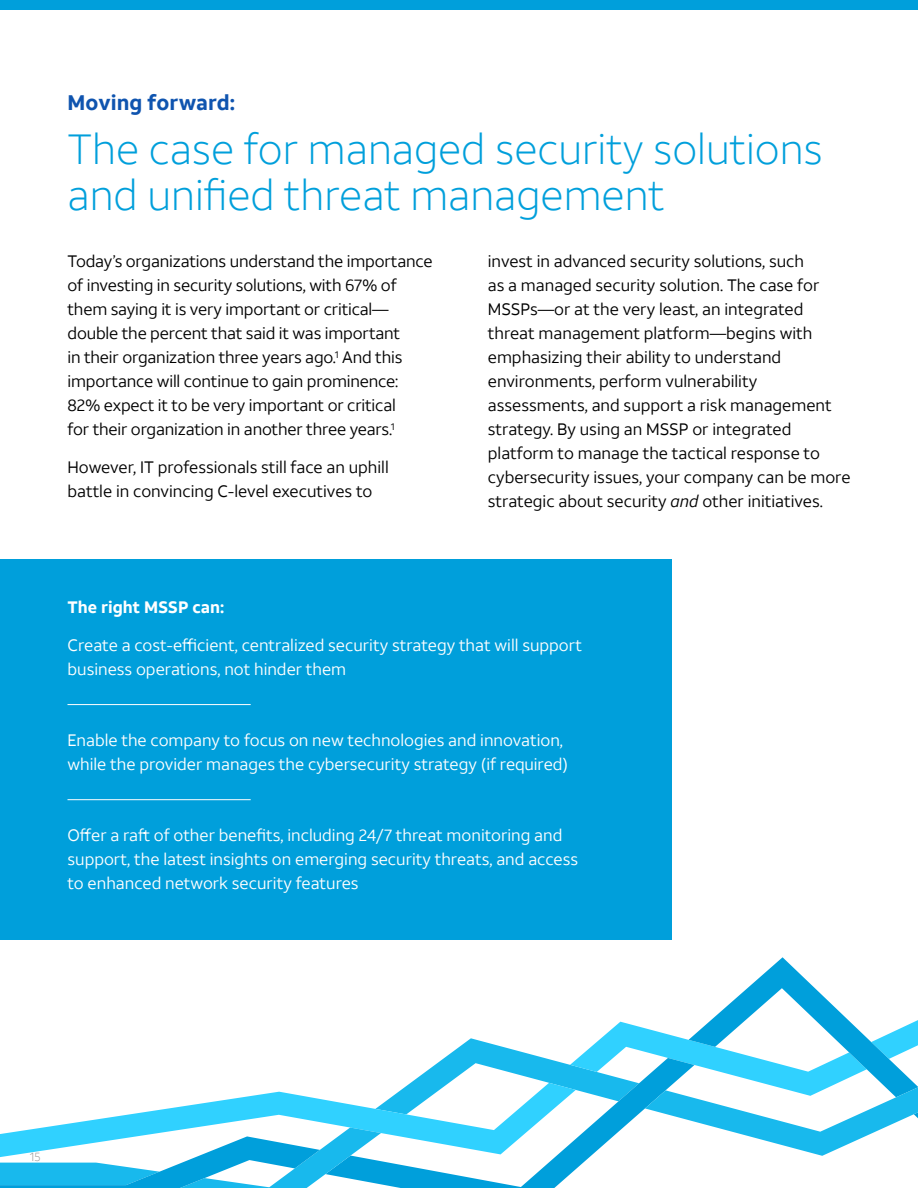
<style>
.page{position:relative;width:918px;height:1188px;background:#fff}
.page>*{position:absolute;margin:0;border:0;box-sizing:border-box;transform-origin:0 0}
.t1{font:300 42px/46.5px "ATT Aleck Sans";color:#009fdb}
.t2{font:700 21px "ATT Aleck Sans";letter-spacing:.005em;color:#0f54af}
.t3{font:16.5px/24px "ATT Aleck Sans";color:#000}
.t4{font:16.5px/24px "ATT Aleck Sans";color:#fff}
.t5{font:700 16.5px "ATT Aleck Sans";color:#fff}
.t6{font:300 12px "ATT Aleck Sans";color:#959595}
.s1{font-style:italic}
</style>
<div class="page">
<div style="left:0;top:0;width:918px;height:9px;background:#009fdb"></div>
<div style="left:0;top:559px;width:671px;height:381px;background:#009fdb"></div>
<hr style="left:68px;top:704px;width:183px;height:1px;background:#fff">
<hr style="left:68px;top:799px;width:183px;height:1px;background:#fff">
<svg style="left:0;top:957px;width:918px;height:231px"></svg>
<p class="t2" style="left:68px;top:90px;width:169px">Moving forward:</p>
<h1 class="t1" style="left:68px;top:125px;width:757px">The case for managed security solutions and unified threat management</h1>
<p class="t3" style="left:68px;top:250px;width:367px">Today’s organizations understand the importance of investing in security solutions, with 67% of them saying it is very important or critical— double the percent that said it was important<br>in their organization three years ago.<sup>1</sup> And this importance will continue to gain prominence:<br>82% expect it to be very important or critical<br>for their organization in another three years.<sup>1</sup></p>
<p class="t3" style="left:68px;top:455px;width:323px">However, IT professionals still face an uphill battle in convincing C-level executives to</p>
<p class="t3" style="left:488px;top:250px;width:364px">invest in advanced security solutions, such<br>as a managed security solution. The case for MSSPs—or at the very least, an integrated threat management platform—begins with emphasizing their ability to understand environments, perform vulnerability assessments, and support a risk management strategy. By using an MSSP or integrated platform to manage the tactical response to cybersecurity issues, your company can be more strategic about security <span class="s1">and</span> other initiatives.</p>
<p class="t5" style="left:68px;top:597px;width:158px">The right MSSP can:</p>
<p class="t4" style="left:68px;top:633px;width:516px">Create a cost-efficient, centralized security strategy that will support business operations, not hinder them</p>
<p class="t4" style="left:68px;top:728px;width:502px">Enable the company to focus on new technologies and innovation, while the provider manages the cybersecurity strategy (if required)</p>
<p class="t4" style="left:68px;top:824px;width:512px">Offer a raft of other benefits, including 24/7 threat monitoring and support, the latest insights on emerging security threats, and access to enhanced network security features</p>
<p class="t6" style="left:30px;top:1149px;width:12px">15</p>
</div>
